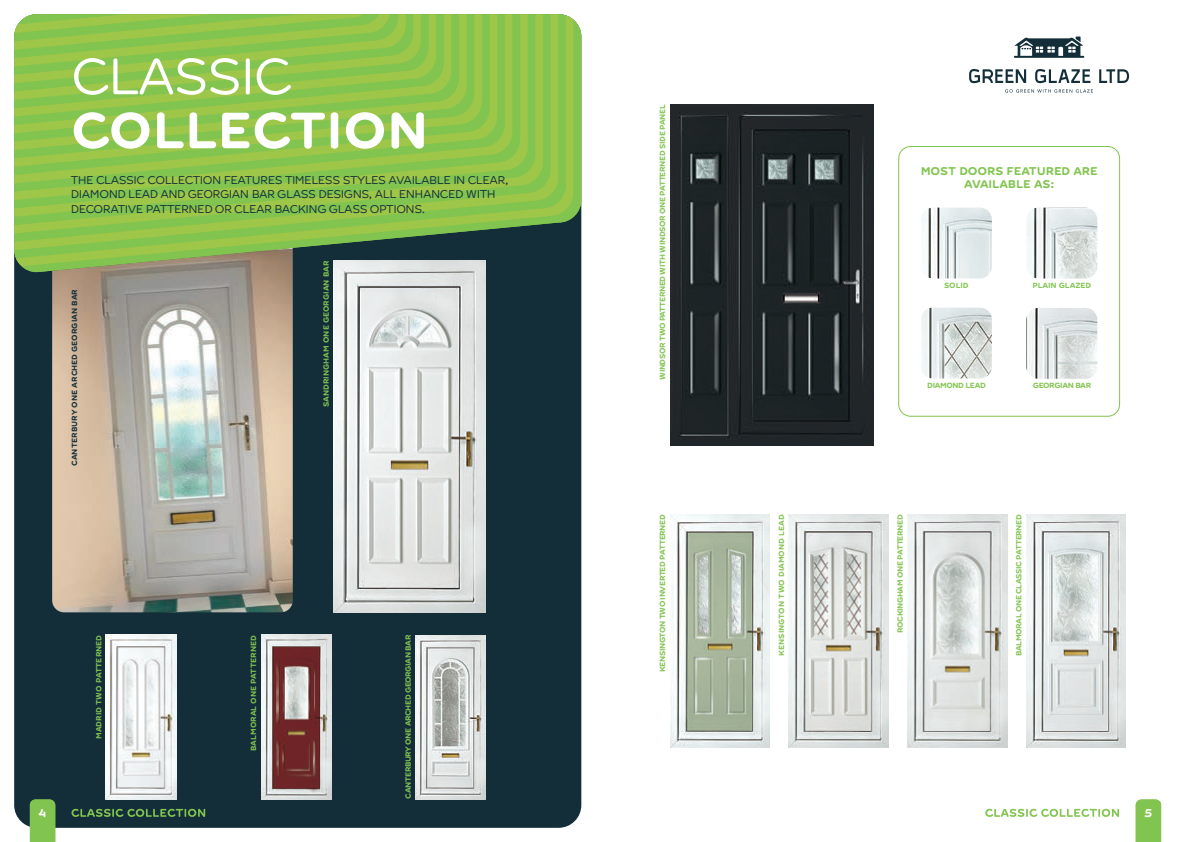
<style>
.page{position:relative;width:1191px;height:842px;background:#fff}
.page>*{position:absolute;margin:0;border:0;box-sizing:border-box;transform-origin:0 0}
.t1{font:700 54px "Farm New";color:#fff}
.t2{font:54px "Farm New";color:#fff}
.t3{font:12px/14.4px "Farm New";letter-spacing:-.04em;color:#142e39}
.t4{font:700 12px/13px "Farm New";letter-spacing:-.01em;color:#82c450;text-align:center}
.t5{font:700 12px "Farm New";color:#fff}
.t6{font:700 8px "Farm New";letter-spacing:-.05em;color:#82c450}
.t7{font:700 8px "Farm New";color:#82c450}
.t8{font:700 8px "Farm New";color:#142e39}
.t9{font:700 8px "Farm New";letter-spacing:-.01em;color:#82c450}
</style>
<div class="page">
<div style="left:14px;top:14px;width:567px;height:814px;background:#142e39;border-radius:23px"></div>
<svg style="left:898px;top:146px;width:222px;height:271px"></svg>
<img style="left:52px;top:272px;width:241px;height:340px">
<svg style="left:14px;top:14px;width:567px;height:258px"></svg>
<svg style="left:579px;top:34px;width:2px;height:175px"></svg>
<svg style="left:16px;top:15px;width:557px;height:251px"></svg>
<svg style="left:14px;top:14px;width:544px;height:236px"></svg>
<svg style="left:14px;top:14px;width:529px;height:219px;background:#8bbf4b"></svg>
<svg style="left:14px;top:14px;width:514px;height:203px;background:#90c44b"></svg>
<svg style="left:14px;top:14px;width:498px;height:186px;background:#8fc44b"></svg>
<svg style="left:14px;top:14px;width:483px;height:169px;background:#90c44b"></svg>
<svg style="left:14px;top:14px;width:468px;height:153px;background:#8fc44b"></svg>
<svg style="left:14px;top:14px;width:453px;height:136px;background:#8fc44b"></svg>
<svg style="left:14px;top:14px;width:437px;height:119px;background:#8fc44b"></svg>
<svg style="left:14px;top:14px;width:422px;height:103px;background:#8fc44b"></svg>
<svg style="left:14px;top:14px;width:407px;height:86px;background:#90c54c"></svg>
<svg style="left:30px;top:799px;width:25px;height:43px"></svg>
<svg style="left:1135px;top:799px;width:26px;height:43px"></svg>
<svg style="left:71px;top:809px;width:134px;height:8px"></svg>
<svg style="left:985px;top:809px;width:134px;height:8px"></svg>
<img style="left:334px;top:260px;width:152px;height:352px">
<img style="left:416px;top:635px;width:70px;height:164px">
<img style="left:261px;top:635px;width:70px;height:164px">
<img style="left:921px;top:208px;width:71px;height:70px">
<img style="left:1026px;top:208px;width:71px;height:70px">
<img style="left:921px;top:308px;width:71px;height:70px">
<img style="left:1026px;top:308px;width:71px;height:71px">
<img style="left:670px;top:514px;width:99px;height:233px">
<img style="left:670px;top:105px;width:203px;height:341px">
<img style="left:789px;top:514px;width:99px;height:233px">
<img style="left:907px;top:514px;width:100px;height:233px">
<img style="left:1026px;top:514px;width:99px;height:233px">
<img style="left:106px;top:635px;width:70px;height:164px">
<svg style="left:1014px;top:37px;width:70px;height:21px"></svg>
<svg style="left:969px;top:69px;width:57px;height:14px"></svg>
<svg style="left:1035px;top:69px;width:55px;height:14px"></svg>
<svg style="left:1099px;top:69px;width:30px;height:14px"></svg>
<svg style="left:1005px;top:89px;width:88px;height:4px"></svg>
<h1 class="t2" style="left:71px;top:44px;width:223px">CLASSIC</h1>
<h1 class="t1" style="left:71px;top:96px;width:359px">COLLECTION</h1>
<h2 class="t3" style="left:71px;top:173px;width:439px">THE CLASSIC COLLECTION FEATURES TIMELESS STYLES AVAILABLE IN CLEAR,<br>DIAMOND LEAD AND GEORGIAN BAR GLASS DESIGNS, ALL ENHANCED WITH<br>DECORATIVE PATTERNED OR CLEAR BACKING GLASS OPTIONS.</h2>
<p class="t8" style="left:69px;top:466px;width:178px;rotate:-90deg">CANTERBURY ONE ARCHED GEORGIAN BAR</p>
<p class="t7" style="left:321px;top:407px;width:148px;rotate:-90deg">SANDRINGHAM ONE GEORGIAN BAR</p>
<p class="t7" style="left:94px;top:739px;width:106px;rotate:-90deg">MADRID TWO PATTERNED</p>
<p class="t6" style="left:403px;top:798px;width:165px;rotate:-90deg">CANTERBURY ONE ARCHED GEORGIAN BAR</p>
<p class="t7" style="left:248px;top:751px;width:117px;rotate:-90deg">BALMORAL ONE PATTERNED</p>
<p class="t6" style="left:657px;top:380px;width:277px;rotate:-90deg">WINDSOR TWO PATTERNED WITH WINDSOR ONE PATTERNED SIDE PANEL</p>
<p class="t6" style="left:657px;top:672px;width:159px;rotate:-90deg">KENSINGTON TWO INVERTED PATTERNED</p>
<h2 class="t4" style="left:920px;top:165px;width:179px">MOST DOORS FEATURED ARE<br>AVAILABLE AS:</h2>
<p class="t6" style="left:944px;top:281px;width:26px">SOLID</p>
<p class="t9" style="left:1032px;top:281px;width:60px">PLAIN GLAZED</p>
<p class="t6" style="left:927px;top:381px;width:60px">DIAMOND LEAD</p>
<p class="t6" style="left:1032px;top:381px;width:60px">GEORGIAN BAR</p>
<p class="t7" style="left:776px;top:656px;width:143px;rotate:-90deg">KENSINGTON TWO DIAMOND LEAD</p>
<p class="t6" style="left:895px;top:633px;width:120px;rotate:-90deg">ROCKINGHAM ONE PATTERNED</p>
<p class="t6" style="left:1013px;top:656px;width:143px;rotate:-90deg">BALMORAL ONE CLASSIC PATTERNED</p>
<h2 class="t5" style="left:39px;top:805px;width:9px">4</h2>
<h2 class="t5" style="left:1144px;top:805px;width:9px">5</h2>
</div>
